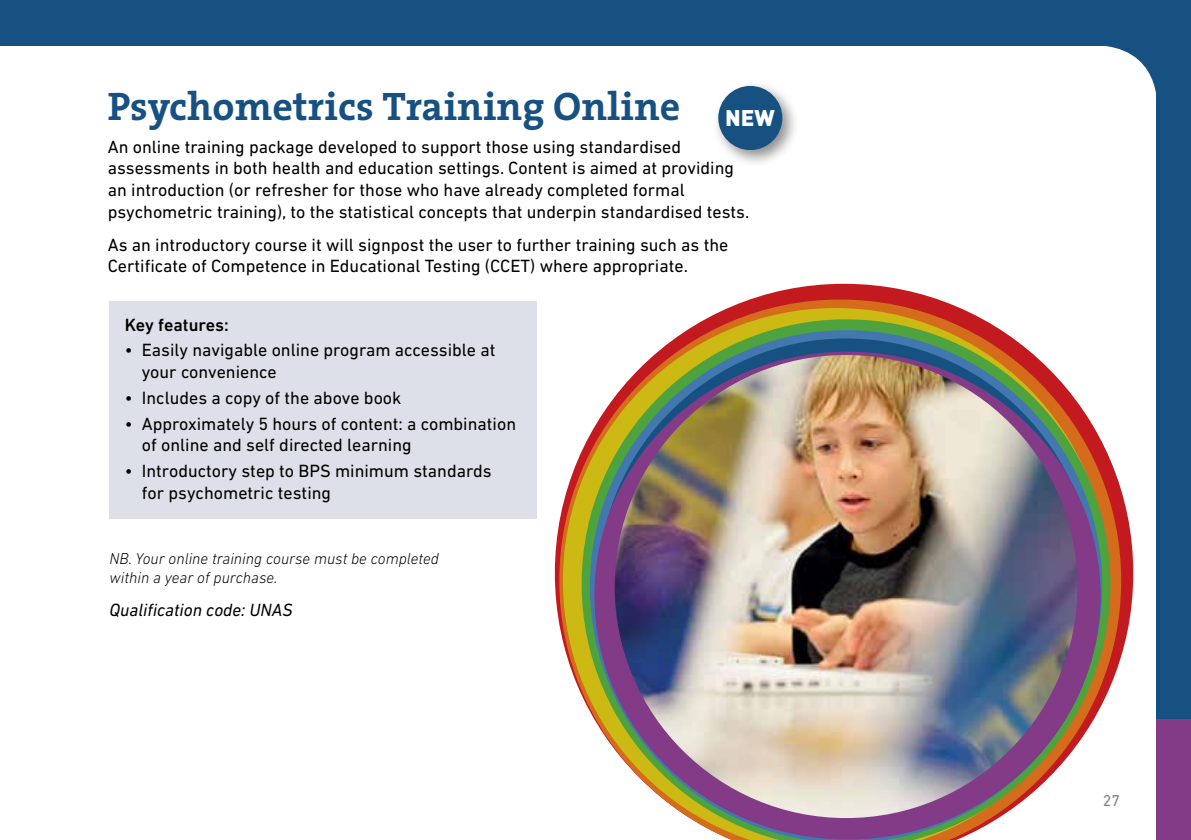
<style>
.page{position:relative;width:1191px;height:840px;background:#fff}
.page>*{position:absolute;margin:0;border:0;box-sizing:border-box;transform-origin:0 0}
.t1{font:700 40px "The Serif";color:#175182}
.t2{font:900 22.4px "DIN";color:#fff}
.t3{font:18px/21.6px "DIN Next LT Pro";color:#000}
.t4{font:italic 18px "DIN Next LT Pro";color:#000}
.t5{font:500 18px "DIN Next LT Pro";color:#000}
.t6{font:italic 300 16px/19.2px "DIN Next LT Pro";color:#000}
.t7{font:16px "DIN Next LT Pro";color:#808285}
</style>
<div class="page">
<div style="left:1157px;top:120px;width:34px;height:120px;background:#175182"></div>
<div style="left:1157px;top:240px;width:34px;height:120px;background:#175182"></div>
<div style="left:1157px;top:360px;width:34px;height:119px;background:#175182"></div>
<div style="left:1157px;top:479px;width:34px;height:120px;background:#175182"></div>
<div style="left:1157px;top:599px;width:34px;height:120px;background:#175182"></div>
<div style="left:1157px;top:719px;width:34px;height:120px;background:#833a87"></div>
<div style="left:1157px;top:0;width:34px;height:120px;background:#175182"></div>
<svg style="left:1091px;top:45px;width:66px;height:66px"></svg>
<div style="left:0;top:0;width:1191px;height:45px;background:#175182"></div>
<div style="left:712px;top:80px;width:88px;height:87px;background:#000;opacity:.45"></div>
<div style="left:718px;top:86px;width:64px;height:64px;background:#175182;border-radius:50%"></div>
<div style="left:109px;top:300px;width:428px;height:218px;background:#dee0e9"></div>
<svg style="left:555px;top:283px;width:578px;height:374px"></svg>
<svg style="left:559px;top:299px;width:562px;height:388px"></svg>
<svg style="left:563px;top:308px;width:545px;height:386px"></svg>
<svg style="left:581px;top:319px;width:529px;height:393px"></svg>
<svg style="left:590px;top:330px;width:512px;height:509px"></svg>
<div style="left:594px;top:351px;width:506px;height:488px;background:#833a87;border-radius:50%"></div>
<img style="left:614px;top:355px;width:463px;height:462px;border-radius:231px">
<h1 class="t1" style="left:108px;top:73px;width:574px">Psychometrics Training Online</h1>
<p class="t3" style="left:108px;top:135px;width:643px">An online training package developed to support those using standardised assessments in both health and education settings. Content is aimed at providing an introduction (or refresher for those who have already completed formal psychometric training), to the statistical concepts that underpin standardised tests.</p>
<p class="t3" style="left:108px;top:233px;width:622px">As an introductory course it will signpost the user to further training such as the<br>Certificate of Competence in Educational Testing (CCET) where appropriate.</p>
<p class="t2" style="left:725px;top:103px;width:51px">NEW</p>
<p class="t5" style="left:125px;top:314px;width:106px">Key features:</p>
<p class="t3" style="left:142px;top:339px;width:355px;text-indent:-17px">• Easily navigable online program accessible at your convenience</p>
<p class="t3" style="left:125px;top:386px;width:278px">• Includes a copy of the above book</p>
<p class="t3" style="left:142px;top:412px;width:376px;text-indent:-17px">• Approximately 5 hours of content: a combination of online and self directed learning</p>
<p class="t3" style="left:142px;top:460px;width:351px;text-indent:-17px">• Introductory step to BPS minimum standards for psychometric testing</p>
<p class="t6" style="left:109px;top:548px;width:331px">NB. Your online training course must be completed within a year of purchase.</p>
<p class="t4" style="left:109px;top:599px;width:185px">Qualification code: UNAS</p>
<p class="t7" style="left:1103px;top:790px;width:19px">27</p>
</div>
